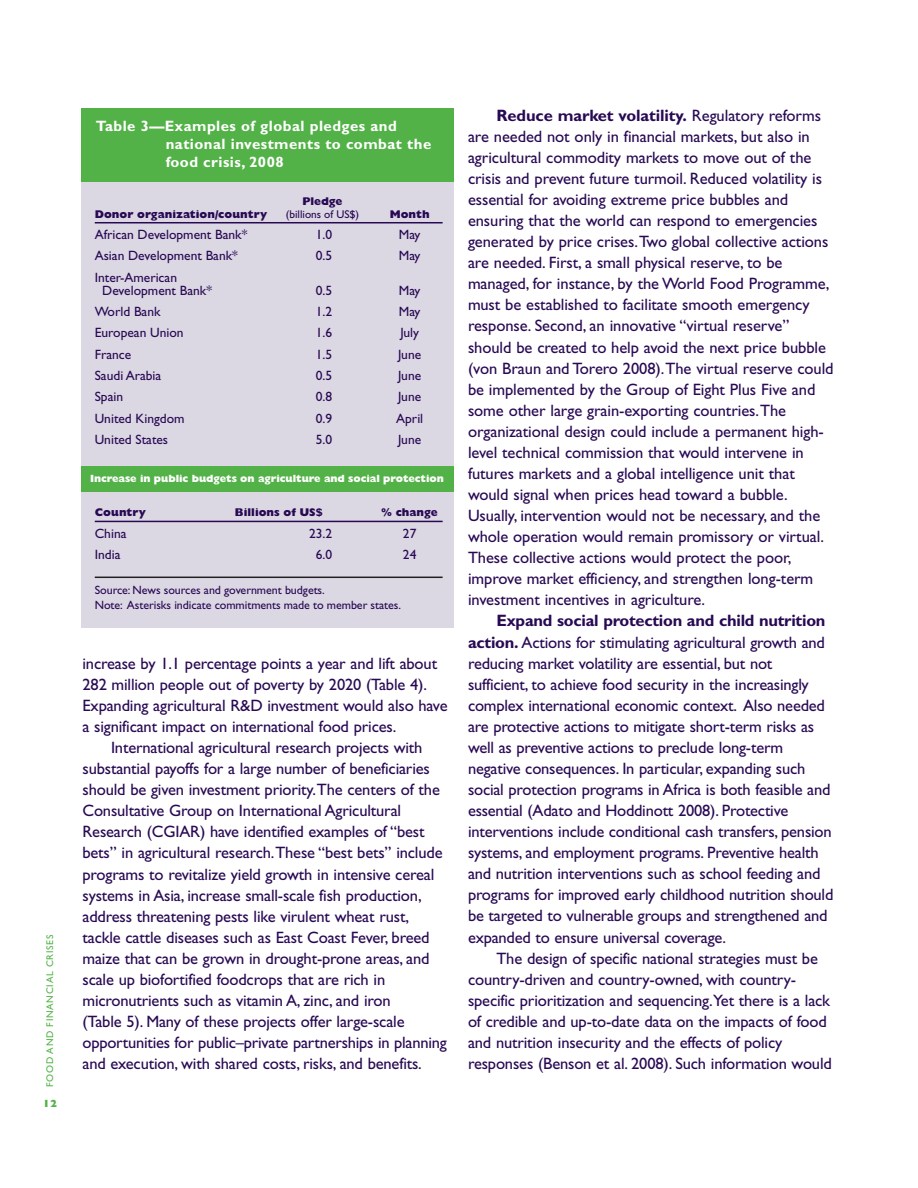
<style>
.page{position:relative;width:918px;height:1188px;background:#fff}
.page>*{position:absolute;margin:0;border:0;box-sizing:border-box;transform-origin:0 0}
.t1{font:16.5px/21px "Gill Sans";letter-spacing:-.01em;color:#280953}
.t2{font:700 15px/18px "Gill Sans";letter-spacing:.035em;color:#fff}
.t3{font:13.5px/12.8px "Gill Sans";color:#280953}
.t4{font:12px/14.7px "Gill Sans";letter-spacing:-.005em;color:#280953}
.t5{font:800 11.25px "Gill Sans";color:#280953}
.t6{font:11.25px "Gill Sans";color:#280953}
.t7{font:800 10.5px "Gill Sans";letter-spacing:-.005em;color:#fff}
.t8{font:800 10.5px "Gill Sans";color:#53b247}
.t9{font:9.75px "Gill Sans";letter-spacing:.075em;color:#53b247}
.s1{font-weight:700}
</style>
<div class="page">
<div style="left:81px;top:177px;width:373px;height:451px;background:#dbd7e3"></div>
<div style="left:81px;top:108px;width:373px;height:74px;background:#53b247"></div>
<hr style="left:95px;top:222px;width:348px;height:1px;background:#280953">
<hr style="left:95px;top:521px;width:348px;height:1px;background:#280953">
<hr style="left:95px;top:577px;width:348px;height:1px;background:#231f20">
<div style="left:81px;top:466px;width:372px;height:26px;background:#53b247"></div>
<p class="t9" style="left:46px;top:1087px;width:154px;rotate:-90deg">FOOD AND FINANCIAL CRISES</p>
<p class="t8" style="left:43px;top:1100px;width:16px">12</p>
<p class="t2" style="left:166px;top:118px;width:267px;text-indent:-70px">Table 3—Examples of global pledges and national investments to combat the food crisis, 2008</p>
<p class="t5" style="left:303px;top:197px;width:41px">Pledge</p>
<p class="t5" style="left:95px;top:210px;width:174px">Donor organization/country</p>
<p class="t6" style="left:286px;top:210px;width:75px">(billions of US$)</p>
<p class="t5" style="left:390px;top:210px;width:42px">Month</p>
<p class="t3" style="left:95px;top:229px;width:154px">African Development Bank*</p>
<p class="t3" style="left:316px;top:229px;width:18px">1.0</p>
<p class="t3" style="left:399px;top:229px;width:23px">May</p>
<p class="t3" style="left:95px;top:251px;width:145px">Asian Development Bank*</p>
<p class="t3" style="left:316px;top:251px;width:18px">0.5</p>
<p class="t3" style="left:399px;top:251px;width:23px">May</p>
<p class="t3" style="left:102px;top:272px;width:111px;text-indent:-8px">Inter-American<br>Development Bank*</p>
<p class="t3" style="left:316px;top:285px;width:18px">0.5</p>
<p class="t3" style="left:399px;top:285px;width:23px">May</p>
<p class="t3" style="left:95px;top:306px;width:67px">World Bank</p>
<p class="t3" style="left:316px;top:306px;width:18px">1.2</p>
<p class="t3" style="left:399px;top:306px;width:23px">May</p>
<p class="t3" style="left:95px;top:328px;width:90px">European Union</p>
<p class="t3" style="left:316px;top:328px;width:18px">1.6</p>
<p class="t3" style="left:400px;top:328px;width:20px">July</p>
<p class="t3" style="left:95px;top:349px;width:38px">France</p>
<p class="t3" style="left:316px;top:349px;width:18px">1.5</p>
<p class="t3" style="left:398px;top:349px;width:25px">June</p>
<p class="t3" style="left:95px;top:370px;width:68px">Saudi Arabia</p>
<p class="t3" style="left:316px;top:370px;width:18px">0.5</p>
<p class="t3" style="left:398px;top:370px;width:25px">June</p>
<p class="t3" style="left:95px;top:392px;width:30px">Spain</p>
<p class="t3" style="left:316px;top:392px;width:18px">0.8</p>
<p class="t3" style="left:398px;top:392px;width:25px">June</p>
<p class="t3" style="left:95px;top:413px;width:91px">United Kingdom</p>
<p class="t3" style="left:316px;top:413px;width:18px">0.9</p>
<p class="t3" style="left:396px;top:413px;width:29px">April</p>
<p class="t3" style="left:95px;top:435px;width:75px">United States</p>
<p class="t3" style="left:316px;top:435px;width:18px">5.0</p>
<p class="t3" style="left:398px;top:435px;width:25px">June</p>
<p class="t7" style="left:90px;top:474px;width:355px">Increase in public budgets on agriculture and social protection</p>
<p class="t5" style="left:95px;top:508px;width:53px">Country</p>
<p class="t5" style="left:235px;top:508px;width:89px">Billions of US$</p>
<p class="t5" style="left:382px;top:508px;width:58px">% change</p>
<p class="t3" style="left:95px;top:528px;width:33px">China</p>
<p class="t3" style="left:309px;top:528px;width:25px">23.2</p>
<p class="t3" style="left:403px;top:528px;width:15px">27</p>
<p class="t3" style="left:95px;top:549px;width:27px">India</p>
<p class="t3" style="left:316px;top:549px;width:18px">6.0</p>
<p class="t3" style="left:403px;top:549px;width:15px">24</p>
<p class="t4" style="left:95px;top:584px;width:308px">Source: News sources and government budgets.<br>Note: Asterisks indicate commitments made to member states.</p>
<p class="t1" style="left:82px;top:654px;width:356px">increase by 1.1 percentage points a year and lift about</p>
<p class="t1" style="left:82px;top:675px;width:346px">282 million people out of poverty by 2020 (Table 4).</p>
<p class="t1" style="left:82px;top:696px;width:367px">Expanding agricultural R&amp;D investment would also have</p>
<p class="t1" style="left:82px;top:718px;width:315px">a significant impact on international food prices.</p>
<p class="t1" style="left:111px;top:739px;width:313px">International agricultural research projects with</p>
<p class="t1" style="left:82px;top:760px;width:349px">substantial payoffs for a large number of beneficiaries</p>
<p class="t1" style="left:82px;top:781px;width:359px">should be given investment priority.The centers of the</p>
<p class="t1" style="left:82px;top:802px;width:320px">Consultative Group on International Agricultural</p>
<p class="t1" style="left:82px;top:823px;width:344px">Research (CGIAR) have identified examples of “best</p>
<p class="t1" style="left:82px;top:844px;width:362px">bets” in agricultural research.These “best bets” include</p>
<p class="t1" style="left:82px;top:865px;width:353px">programs to revitalize yield growth in intensive cereal</p>
<p class="t1" style="left:82px;top:886px;width:341px">systems in Asia, increase small-scale fish production,</p>
<p class="t1" style="left:82px;top:907px;width:328px">address threatening pests like virulent wheat rust,</p>
<p class="t1" style="left:82px;top:928px;width:349px">tackle cattle diseases such as East Coast Fever, breed</p>
<p class="t1" style="left:82px;top:949px;width:349px">maize that can be grown in drought-prone areas, and</p>
<p class="t1" style="left:82px;top:970px;width:304px">scale up biofortified foodcrops that are rich in</p>
<p class="t1" style="left:82px;top:991px;width:310px">micronutrients such as vitamin A, zinc, and iron</p>
<p class="t1" style="left:82px;top:1013px;width:324px">(Table 5). Many of these projects offer large-scale</p>
<p class="t1" style="left:82px;top:1034px;width:366px">opportunities for public–private partnerships in planning</p>
<p class="t1" style="left:82px;top:1055px;width:341px">and execution, with shared costs, risks, and benefits.</p>
<p class="t1" style="left:468px;top:106px;width:367px;text-indent:29px"><span class="s1">Reduce market volatility.</span> Regulatory reforms are needed not only in financial markets, but also in agricultural commodity markets to move out of the crisis and prevent future turmoil. Reduced volatility is essential for avoiding extreme price bubbles and ensuring that the world can respond to emergencies generated by price crises.Two global collective actions are needed. First, a small physical reserve, to be managed, for instance, by the World Food Programme, must be established to facilitate smooth emergency response. Second, an innovative “virtual reserve” should be created to help avoid the next price bubble (von Braun and Torero 2008).The virtual reserve could be implemented by the Group of Eight Plus Five and some other large grain-exporting countries.The organizational design could include a permanent high&shy;level technical commission that would intervene in futures markets and a global intelligence unit that would signal when prices head toward a bubble.<br>Usually, intervention would not be necessary, and the whole operation would remain promissory or virtual.<br>These collective actions would protect the poor, improve market efficiency, and strengthen long-term investment incentives in agriculture.</p>
<p class="t1" style="left:468px;top:612px;width:367px;text-indent:29px"><span class="s1">Expand social protection and child nutrition action.</span> Actions for stimulating agricultural growth and reducing market volatility are essential, but not sufficient, to achieve food security in the increasingly complex international economic context. Also needed are protective actions to mitigate short-term risks as well as preventive actions to preclude long-term negative consequences. In particular, expanding such social protection programs in Africa is both feasible and essential (Adato and Hoddinott 2008). Protective interventions include conditional cash transfers, pension systems, and employment programs. Preventive health and nutrition interventions such as school feeding and programs for improved early childhood nutrition should be targeted to vulnerable groups and strengthened and expanded to ensure universal coverage.</p>
<p class="t1" style="left:468px;top:949px;width:365px;text-indent:29px">The design of specific national strategies must be country-driven and country-owned, with country&shy;specific prioritization and sequencing.Yet there is a lack of credible and up-to-date data on the impacts of food and nutrition insecurity and the effects of policy responses (Benson et al. 2008). Such information would</p>
</div>
